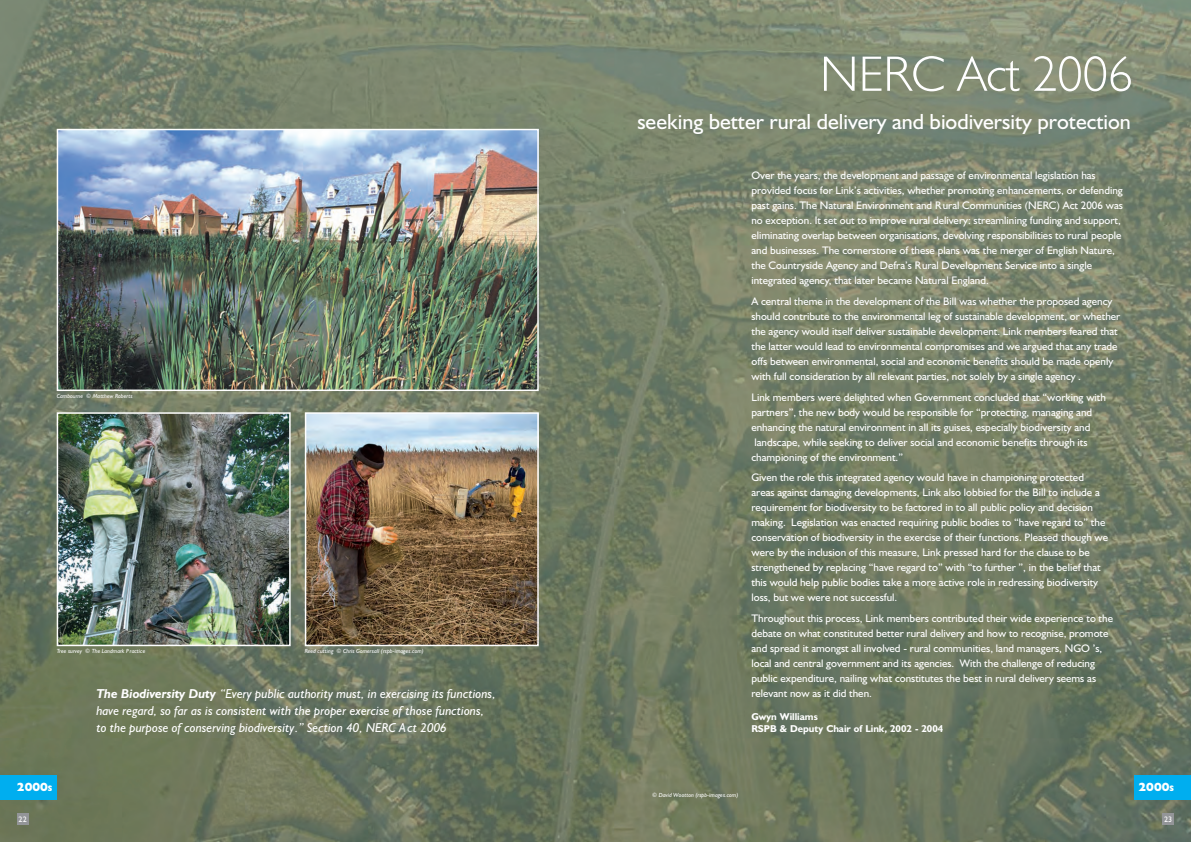
<style>
.page{position:relative;width:1191px;height:842px;background:#fff}
.page>*{position:absolute;margin:0;border:0;box-sizing:border-box;transform-origin:0 0}
.t1{font:300 50px "Humanist 521 BT";color:#fff}
.t2{font:22px "Humanist 521 BT";color:#fff}
.t3{font:italic 13px/17px "Humanist 521 BT";color:#fff}
.t4{font:800 12px "Humanist 521 BT";color:#fff}
.t5{font:11px/15px "Humanist 521 BT";color:#fff}
.t6{font:700 10px/12px "Humanist 521 BT";color:#fff}
.t7{font:8px "Humanist 521 BT";color:#fff}
.t8{font:italic 6px "Humanist 521 BT";color:#fff}
.s1{font-weight:700}
.s2{font-size:8px}
</style>
<div class="page">
<img style="left:0;top:0;width:1191px;height:842px">
<div style="left:0;top:775px;width:57px;height:24px;background:#00aeef"></div>
<div style="left:1134px;top:775px;width:57px;height:24px;background:#00aeef"></div>
<img style="left:60px;top:415px;width:228px;height:228px">
<div style="left:57px;top:412px;width:234px;height:234px;border:2px solid #fff"></div>
<img style="left:308px;top:415px;width:228px;height:228px">
<div style="left:305px;top:412px;width:234px;height:234px;border:2px solid #fff"></div>
<img style="left:60px;top:132px;width:476px;height:256px">
<div style="left:57px;top:129px;width:482px;height:262px;border:2px solid #fff"></div>
<div style="left:17px;top:814px;width:11px;height:11px;background:#939598"></div>
<div style="left:1162px;top:814px;width:12px;height:11px;background:#939598"></div>
<h1 class="t1" style="left:820px;top:43px;width:315px">NERC Act 2006</h1>
<p class="t8" style="left:57px;top:392px;width:77px">Cambourne © Matthew Roberts</p>
<p class="t8" style="left:57px;top:647px;width:90px">Tree survey © The Landmark P ractice</p>
<p class="t8" style="left:305px;top:647px;width:120px">Reed cutting © Chris Gomersall (rspb-images.com)</p>
<p class="t3" style="left:96px;top:684px;width:401px"><span class="s1">The Biodiversity Duty</span> “Every public authority must, in exercising its functions, have regard, so far as is consistent with the proper exercise of those functions, to the purpose of conserving biodiversity.” Section 40, NERC Act 2006</p>
<h2 class="t2" style="left:637px;top:108px;width:495px">seeking better rural delivery and biodiversity protection</h2>
<p class="t5" style="left:751px;top:168px;width:373px">Over the years, the development and passage of environmental legislation has provided focus for Link’s activities, whether promoting enhancements, or defending past gains. The Natural Environment and R ural Communities (NERC) Act 2006 was no exception. It set out to improve rural delivery: streamlining funding and support, eliminating overlap between organisations, devolving responsibilities to rural people and businesses. The cornerstone of these plans was the merger of English Nature, the Countryside Agency and Defra’s Rural Development Service into a single integrated agency, that later became Natural England.</p>
<p class="t5" style="left:751px;top:293px;width:370px">A central theme in the development of the Bill was whether the proposed agency should contribute to the environmental leg of sustainable development, or whether the agency would itself deliver sustainable development. Link members feared that the latter would lead to environmental compromises and we argued that any trade offs between environmental, social and economic benefits should be made openly with full consideration by all relevant parties, not solely by a single agency .</p>
<p class="t5" style="left:751px;top:389px;width:356px">Link members were delighted when Government concluded that “working with partners”, the new body would be responsible for “protecting, managing and enhancing the natural environment in all its guises, especially biodiversity and landscape, while seeking to deliver social and economic benefits through its championing of the environment.”</p>
<p class="t5" style="left:751px;top:470px;width:358px">Given the role this integrated agency would have in championing protected areas against damaging developments, Link also lobbied for the Bill to include a requirement for biodiversity to be factored in to all public policy and decision making. Legislation was enacted requiring public bodies to “have regard to” the conservation of biodiversity in the exercise of their functions. Pleased though we were by the inclusion of this measure, Link pressed hard for the clause to be strengthened by replacing “have regard to” with “to further ”, in the belief that this would help public bodies take a more active role in redressing biodiversity loss, but we were not successful.</p>
<p class="t5" style="left:751px;top:610px;width:363px">Throughout this process, Link members contributed their wide experience to the debate on what constituted better rural delivery and how to recognise, promote and spread it amongst all involved - rural communities, land managers, NGO ’s, local and central government and its agencies. With the challenge of reducing public expenditure, nailing what constitutes the best in rural delivery seems as relevant now as it did then.</p>
<p class="t6" style="left:751px;top:712px;width:193px">Gwyn Williams<br>RSPB &amp; Deputy Chair of Link, 2002 - 2004</p>
<p class="t4" style="left:17px;top:779px;width:37px">2000<span class="s2">S</span></p>
<p class="t4" style="left:1138px;top:779px;width:37px">2000<span class="s2">S</span></p>
<p class="t8" style="left:652px;top:791px;width:88px">© David Wootton (rspb-images.com)</p>
<p class="t7" style="left:19px;top:814px;width:10px">22</p>
<p class="t7" style="left:1164px;top:814px;width:10px">23</p>
</div>
